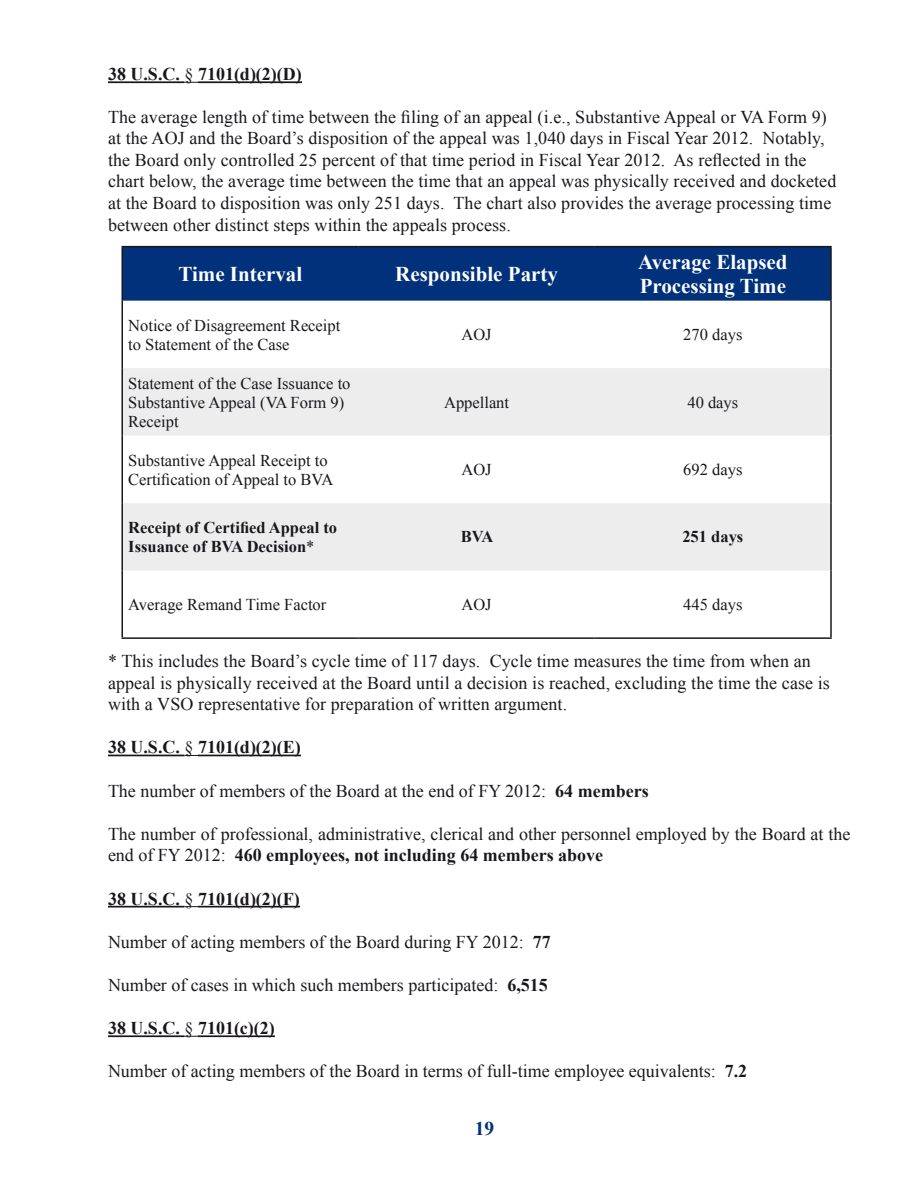
<style>
.page{position:relative;width:918px;height:1188px;background:#fff}
.page>*{position:absolute;margin:0;border:0;box-sizing:border-box;transform-origin:0 0}
.t1{font:700 21px/24.2px "Times New Roman";color:#fff}
.t2{font:700 19.5px "Times New Roman";color:#00317a}
.t3{font:18px/21.6px "Times New Roman";letter-spacing:.005em;color:#1a171c}
.t4{font:700 18px "Times New Roman";color:#1a171c}
.t5{font:16.5px/18.9px "Times New Roman";color:#1a171c}
.t6{font:700 16.5px/19px "Times New Roman";color:#1a171c}
.s1{font-weight:400}
.s2{font-weight:700}
</style>
<div class="page">
<hr style="left:108px;top:81px;width:77px;height:2px;background:#1a171c">
<svg style="left:185px;top:82px;width:13px;height:1px"></svg>
<hr style="left:198px;top:81px;width:104px;height:2px;background:#1a171c">
<hr style="left:108px;top:755px;width:77px;height:1px;background:#1a171c">
<svg style="left:185px;top:755px;width:13px;height:1px"></svg>
<hr style="left:198px;top:755px;width:103px;height:1px;background:#1a171c">
<hr style="left:108px;top:906px;width:77px;height:2px;background:#1a171c">
<svg style="left:185px;top:906px;width:13px;height:1px"></svg>
<hr style="left:198px;top:906px;width:102px;height:2px;background:#1a171c">
<hr style="left:108px;top:1035px;width:77px;height:2px;background:#1a171c">
<svg style="left:185px;top:1036px;width:13px;height:1px"></svg>
<hr style="left:198px;top:1035px;width:77px;height:2px;background:#1a171c">
<div style="left:123px;top:247px;width:707px;height:54px;background:#00317a"></div>
<svg style="left:123px;top:368px;width:707px;height:203px;fill:#ededee"></svg>
<hr style="left:122px;top:246px;width:236px;height:1px;background:#1a171c">
<hr style="left:122px;top:247px;width:1px;height:54px;background:#1a171c">
<hr style="left:358px;top:246px;width:237px;height:1px;background:#1a171c">
<hr style="left:595px;top:246px;width:237px;height:1px;background:#1a171c">
<hr style="left:830px;top:247px;width:2px;height:54px;background:#1a171c">
<hr style="left:122px;top:301px;width:1px;height:67px;background:#1a171c">
<hr style="left:830px;top:301px;width:2px;height:67px;background:#1a171c">
<hr style="left:122px;top:368px;width:1px;height:68px;background:#1a171c">
<hr style="left:830px;top:368px;width:2px;height:68px;background:#1a171c">
<hr style="left:122px;top:436px;width:1px;height:67px;background:#1a171c">
<hr style="left:830px;top:436px;width:2px;height:67px;background:#1a171c">
<hr style="left:122px;top:503px;width:1px;height:68px;background:#1a171c">
<hr style="left:830px;top:503px;width:2px;height:68px;background:#1a171c">
<hr style="left:122px;top:571px;width:1px;height:66px;background:#1a171c">
<hr style="left:830px;top:571px;width:2px;height:66px;background:#1a171c">
<hr style="left:122px;top:637px;width:236px;height:2px;background:#1a171c">
<hr style="left:358px;top:637px;width:237px;height:2px;background:#1a171c">
<hr style="left:595px;top:637px;width:237px;height:2px;background:#1a171c">
<p class="t4" style="left:108px;top:62px;width:195px">38 U.S.C. <span class="s1">§</span> 7101(d)(2)(D)</p>
<p class="t3" style="left:108px;top:105px;width:730px">The average length of time between the filing of an appeal (i.e., Substantive Appeal or VA Form 9) at the AOJ and the Board’s disposition of the appeal was 1,040 days in Fiscal Year 2012. Notably, the Board only controlled 25 percent of that time period in Fiscal Year 2012. As reflected in the chart below, the average time between the time that an appeal was physically received and docketed at the Board to disposition was only 251 days. The chart also provides the average processing time between other distinct steps within the appeals process.</p>
<p class="t1" style="left:178px;top:261px;width:125px">Time Interval</p>
<p class="t1" style="left:395px;top:261px;width:164px">Responsible Party</p>
<p class="t1" style="left:638px;top:249px;width:151px">Average Elapsed<br>Processing Time</p>
<p class="t5" style="left:128px;top:315px;width:214px">Notice of Disagreement Receipt to Statement of the Case</p>
<p class="t5" style="left:462px;top:325px;width:32px">AOJ</p>
<p class="t5" style="left:683px;top:325px;width:61px">270 days</p>
<p class="t5" style="left:128px;top:373px;width:224px">Statement of the Case Issuance to<br>Substantive Appeal (VA Form 9)<br>Receipt</p>
<p class="t5" style="left:444px;top:392px;width:67px">Appellant</p>
<p class="t5" style="left:687px;top:392px;width:52px">40 days</p>
<p class="t5" style="left:128px;top:450px;width:207px">Substantive Appeal Receipt to<br>Certification of Appeal to BVA</p>
<p class="t5" style="left:462px;top:460px;width:32px">AOJ</p>
<p class="t5" style="left:683px;top:460px;width:61px">692 days</p>
<p class="t6" style="left:128px;top:518px;width:210px">Receipt of Certified Appeal to<br>Issuance of BVA Decision<span class="s1">*</span></p>
<p class="t6" style="left:461px;top:527px;width:34px">BVA</p>
<p class="t6" style="left:682px;top:527px;width:62px">251 days</p>
<p class="t5" style="left:128px;top:595px;width:200px">Average Remand Time Factor</p>
<p class="t5" style="left:462px;top:595px;width:32px">AOJ</p>
<p class="t5" style="left:683px;top:595px;width:61px">445 days</p>
<p class="t3" style="left:108px;top:650px;width:723px">* This includes the Board’s cycle time of 117 days. Cycle time measures the time from when an appeal is physically received at the Board until a decision is reached, excluding the time the case is with a VSO representative for preparation of written argument.</p>
<p class="t4" style="left:108px;top:735px;width:194px">38 U.S.C. <span class="s1">§</span> 7101(d)(2)(E)</p>
<p class="t3" style="left:108px;top:780px;width:542px">The number of members of the Board at the end of FY 2012: <span class="s2">64 members</span></p>
<p class="t3" style="left:108px;top:823px;width:744px">The number of professional, administrative, clerical and other personnel employed by the Board at the end of FY 2012: <span class="s2">460 employees, not including 64 members above</span></p>
<p class="t4" style="left:108px;top:886px;width:193px">38 U.S.C. <span class="s1">§</span> 7101(d)(2)(F)</p>
<p class="t3" style="left:108px;top:931px;width:444px">Number of acting members of the Board during FY 2012: <span class="s2">77</span></p>
<p class="t3" style="left:108px;top:974px;width:441px">Number of cases in which such members participated: <span class="s2">6,515</span></p>
<p class="t4" style="left:108px;top:1016px;width:168px">38 U.S.C. <span class="s1">§</span> 7101(c)(2)</p>
<p class="t3" style="left:108px;top:1060px;width:641px">Number of acting members of the Board in terms of full-time employee equivalents: <span class="s2">7.2</span></p>
<p class="t2" style="left:475px;top:1115px;width:21px">19</p>
</div>
